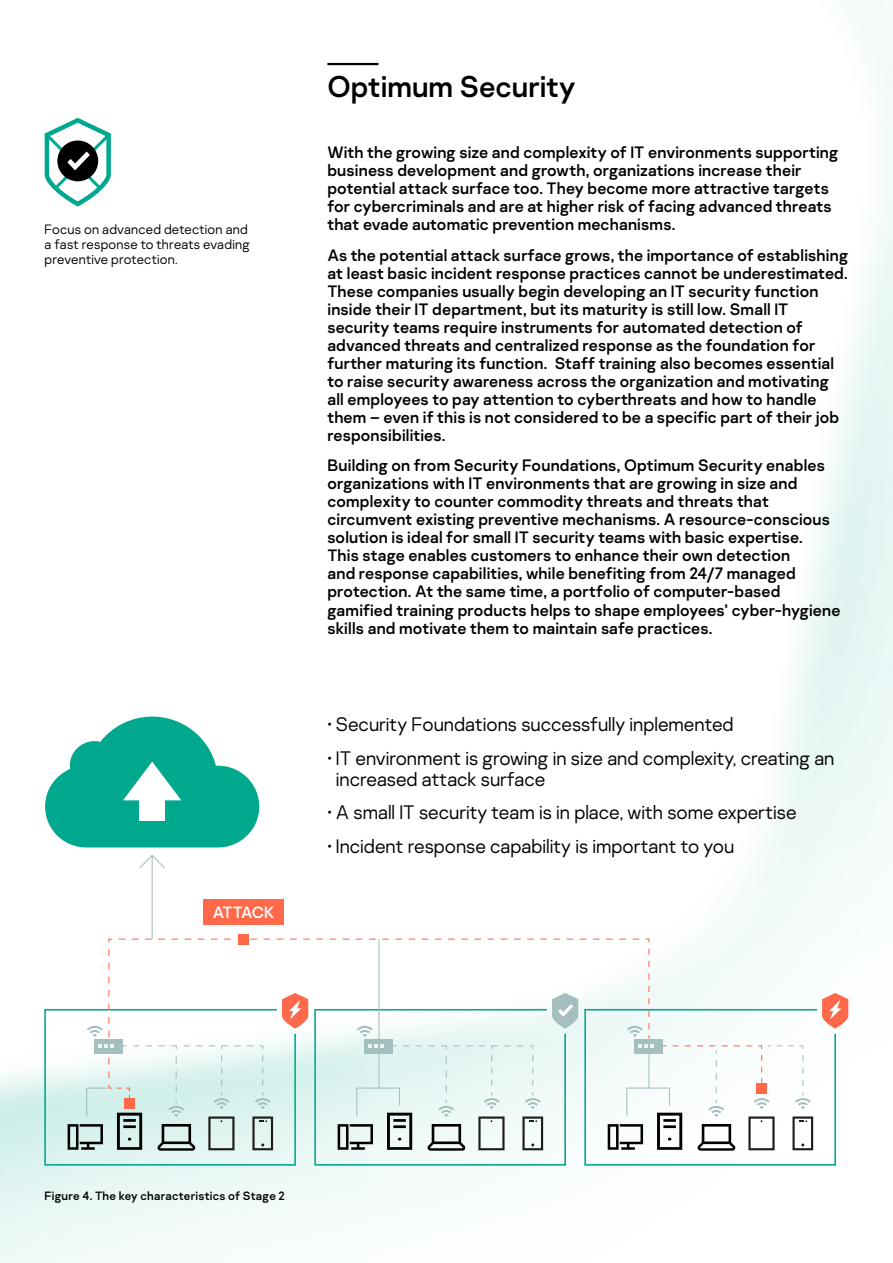
<style>
.page{position:relative;width:893px;height:1263px;background:#fff}
.page>*{position:absolute;margin:0;border:0;box-sizing:border-box;transform-origin:0 0}
.t1{font:30px "Kaspersky Sans";color:#000}
.t2{font:300 19.5px/21px "Kaspersky Sans";color:#000}
.t3{font:16.5px/18px "Kaspersky Sans";letter-spacing:.01em;color:#000}
.t4{font:16.2px "Kaspersky Sans";letter-spacing:-.05em;color:#fff}
.t5{font:300 13.5px/15px "Kaspersky Sans";letter-spacing:.015em;color:#000}
.t6{font:12px "Kaspersky Sans";letter-spacing:.02em;color:#000}
</style>
<div class="page">
<hr style="left:327px;top:63px;width:51px;height:2px;background:#000">
<svg style="left:45px;top:716px;width:214px;height:131px"></svg>
<svg style="left:43px;top:854px;width:805px;height:312px"></svg>
<hr style="left:648px;top:1052px;width:1px;height:36px;background:#a5bebe">
<svg style="left:44px;top:117px;width:67px;height:90px"></svg>
<p class="t5" style="left:45px;top:222px;width:207px">Focus on advanced detection and a fast response to threats evading preventive protection.</p>
<p class="t4" style="left:213px;top:902px;width:63px">ATTACK</p>
<h1 class="t1" style="left:327px;top:69px;width:250px">Optimum Security</h1>
<p class="t3" style="left:327px;top:143px;width:512px">With the growing size and complexity of IT environments supporting business development and growth, organizations increase their potential attack surface too. They become more attractive targets for cybercriminals and are at higher risk of facing advanced threats that evade automatic prevention mechanisms.</p>
<p class="t3" style="left:327px;top:246px;width:522px">As the potential attack surface grows, the importance of establishing at least basic incident response practices cannot be underestimated.<br>These companies usually begin developing an IT security function inside their IT department, but its maturity is still low. Small IT security teams require instruments for automated detection of advanced threats and centralized response as the foundation for further maturing its function. Staff training also becomes essential to raise security awareness across the organization and motivating all employees to pay attention to cyberthreats and how to handle them – even if this is not considered to be a specific part of their job responsibilities.</p>
<p class="t3" style="left:327px;top:457px;width:515px">Building on from Security Foundations, Optimum Security enables organizations with IT environments that are growing in size and complexity to counter commodity threats and threats that circumvent existing preventive mechanisms. A resource-conscious solution is ideal for small IT security teams with basic expertise.<br>This stage enables customers to enhance their own detection<br>and response capabilities, while benefiting from 24/7 managed protection. At the same time, a portfolio of computer-based gamified training products helps to shape employees’ cyber-hygiene skills and motivate them to maintain safe practices.</p>
<p class="t2" style="left:327px;top:713px;width:408px">• Security Foundations successfully inplemented</p>
<p class="t2" style="left:336px;top:747px;width:500px;text-indent:-9px">• IT environment is growing in size and complexity, creating an increased attack surface</p>
<p class="t2" style="left:327px;top:802px;width:471px">• A small IT security team is in place, with some expertise</p>
<p class="t2" style="left:327px;top:836px;width:408px">• Incident response capability is important to you</p>
<p class="t6" style="left:45px;top:1188px;width:242px">Figure 4. The key characteristics of Stage 2</p>
</div>
